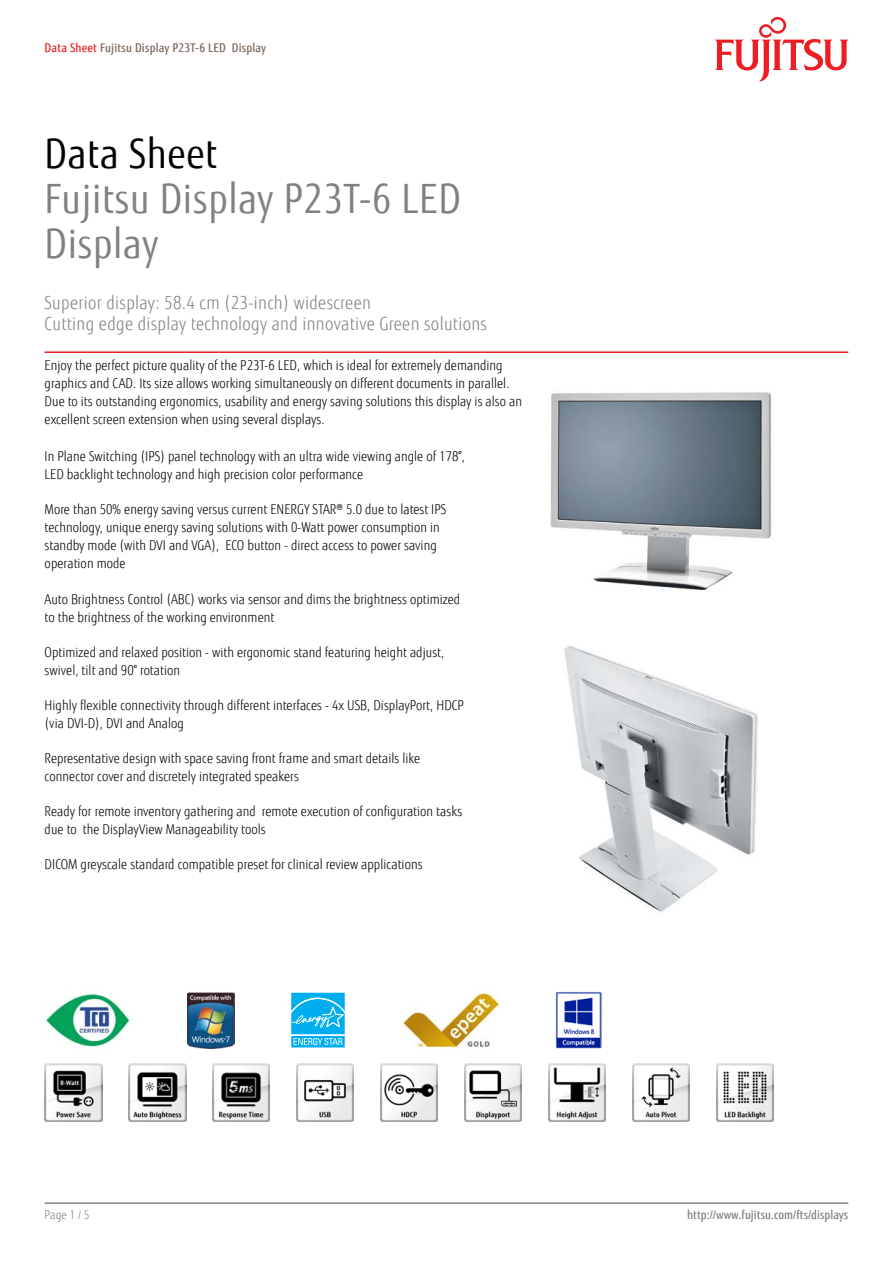
<style>
.page{position:relative;width:893px;height:1263px;background:#fff}
.page>*{position:absolute;margin:0;border:0;box-sizing:border-box;transform-origin:0 0}
.t1{font:40.5px/45px "Fujitsu Sans";letter-spacing:.02em;color:#818280;scale:.9 1}
.t2{font:40.5px "Fujitsu Sans";letter-spacing:.02em;color:#000;scale:.9 1}
.t3{font:300 18px/21px "Fujitsu Sans";letter-spacing:.02em;color:#818280;scale:.9 1}
.t4{font:300 13.5px/18px "Fujitsu Sans";letter-spacing:.005em;color:#000;scale:.9 1}
.t5{font:500 12px "Fujitsu Sans";letter-spacing:.02em;color:#79695e;scale:.9 1}
.t6{font:500 12px "Fujitsu Sans";letter-spacing:.005em;color:#818280;scale:.9 1}
.t7{font:300 12px "Fujitsu Sans";color:#818280;scale:.9 1}
.s1{color:#e92425}
</style>
<div class="page">
<hr style="left:45px;top:1202px;width:803px;height:2px;background:#818280">
<hr style="left:45px;top:351px;width:803px;height:2px;background:#ed1d24">
<svg style="left:715px;top:17px;width:133px;height:65px"></svg>
<img style="left:550px;top:392px;width:222px;height:198px">
<img style="left:564px;top:646px;width:194px;height:266px">
<img style="left:45px;top:1064px;width:57px;height:57px">
<img style="left:129px;top:1064px;width:57px;height:57px">
<img style="left:213px;top:1064px;width:57px;height:57px">
<img style="left:296px;top:1064px;width:58px;height:57px">
<img style="left:380px;top:1064px;width:58px;height:57px">
<img style="left:464px;top:1064px;width:58px;height:57px">
<img style="left:548px;top:1064px;width:58px;height:57px">
<img style="left:632px;top:1064px;width:58px;height:57px">
<img style="left:716px;top:1064px;width:58px;height:57px">
<img style="left:46px;top:993px;width:84px;height:54px">
<img style="left:188px;top:992px;width:47px;height:57px">
<div style="left:290px;top:991px;width:56px;height:44px;background:#bfeafa"></div>
<svg style="left:290px;top:993px;width:56px;height:55px"></svg>
<img style="left:401px;top:991px;width:99px;height:58px">
<img style="left:555px;top:992px;width:47px;height:57px">
<p class="t5" style="left:45px;top:40px;width:248px"><span class="s1">Data Sheet</span> Fujitsu Display P23T-6 LED Display</p>
<h1 class="t2" style="left:45px;top:130px;width:193px">Data Sheet</h1>
<h1 class="t1" style="left:45px;top:177px;width:464px">Fujitsu Display P23T-6 LED<br>Display</h1>
<h2 class="t3" style="left:45px;top:292px;width:493px">Superior display: 58.4 cm (23-inch) widescreen<br>Cutting edge display technology and innovative Green solutions</h2>
<p class="t4" style="left:45px;top:357px;width:532px">Enjoy the perfect picture quality of the P23T-6 LED, which is ideal for extremely demanding graphics and CAD. Its size allows working simultaneously on different documents in parallel.<br>Due to its outstanding ergonomics, usability and energy saving solutions this display is also an excellent screen extension when using several displays.</p>
<p class="t4" style="left:45px;top:448px;width:469px">In Plane Switching (IPS) panel technology with an ultra wide viewing angle of 178°,<br>LED backlight technology and high precision color performance</p>
<p class="t4" style="left:45px;top:501px;width:448px">More than 50% energy saving versus current ENERGY STAR® 5.0 due to latest IPS technology, unique energy saving solutions with 0-Watt power consumption in standby mode (with DVI and VGA), ECO button - direct access to power saving operation mode</p>
<p class="t4" style="left:45px;top:590px;width:463px">Auto Brightness Control (ABC) works via sensor and dims the brightness optimized to the brightness of the working environment</p>
<p class="t4" style="left:45px;top:643px;width:445px">Optimized and relaxed position - with ergonomic stand featuring height adjust, swivel, tilt and 90° rotation</p>
<p class="t4" style="left:45px;top:696px;width:467px">Highly flexible connectivity through different interfaces - 4x USB, DisplayPort, HDCP (via DVI-D), DVI and Analog</p>
<p class="t4" style="left:45px;top:749px;width:419px">Representative design with space saving front frame and smart details like connector cover and discretely integrated speakers</p>
<p class="t4" style="left:45px;top:803px;width:466px">Ready for remote inventory gathering and remote execution of configuration tasks due to the DisplayView Manageability tools</p>
<p class="t4" style="left:45px;top:856px;width:421px">DICOM greyscale standard compatible preset for clinical review applications</p>
<p class="t7" style="left:45px;top:1208px;width:51px">Page 1 / 5</p>
<p class="t6" style="left:687px;top:1208px;width:181px">http://www.fujitsu.com/fts/displays</p>
</div>
